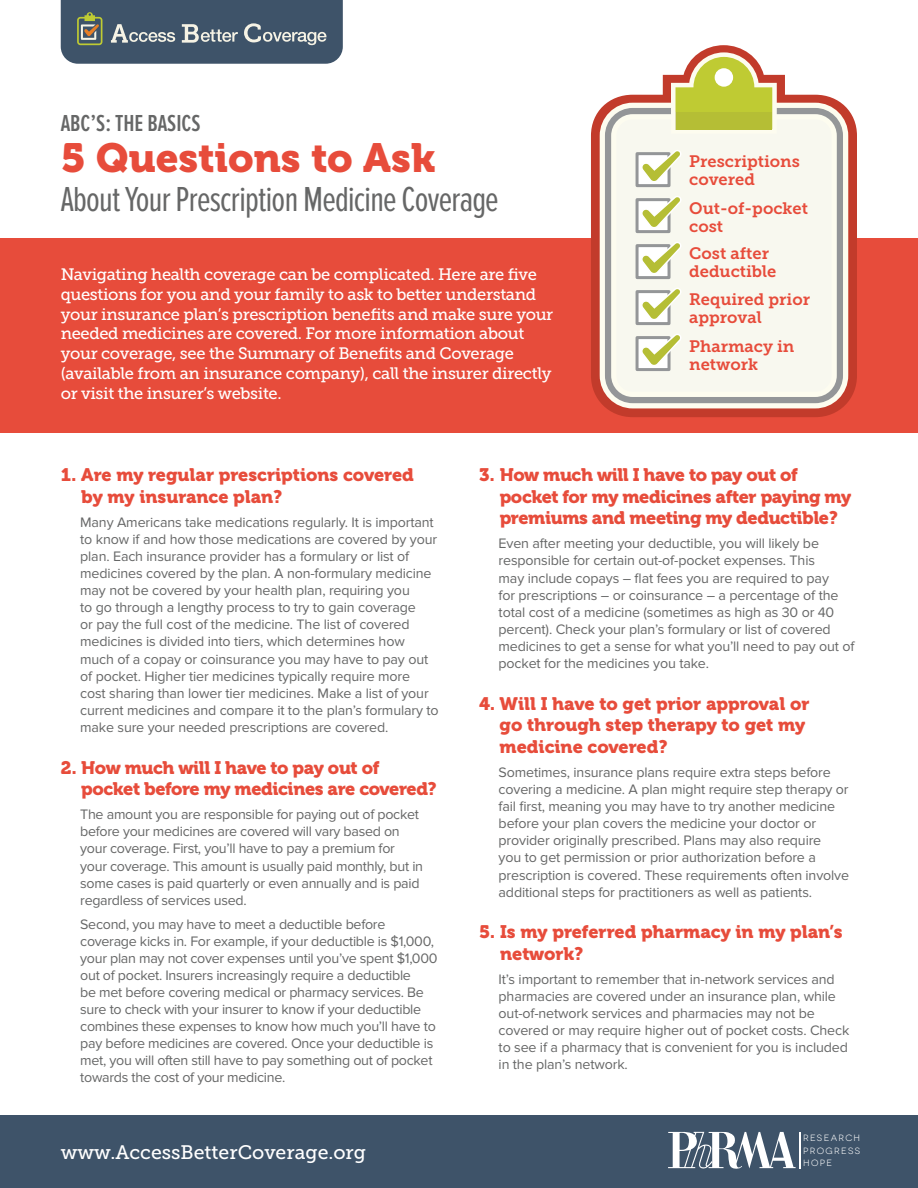
<style>
.page{position:relative;width:918px;height:1188px;background:#fff}
.page>*{position:absolute;margin:0;border:0;box-sizing:border-box;transform-origin:0 0}
.t1{font:40.5px "Museo 900";color:#e74c3b}
.t2{font:36px "Proxima Nova Ex Cn";letter-spacing:-.02em;color:#666767}
.t3{font:600 24px "Proxima Nova Ex Cn";color:#666767}
.t4{font:19.5px "Museo Slab 500";color:#fff}
.t5{font:18px/21.6px "Museo 900";color:#e74c3b}
.t6{font:18px/21.6px "Museo 900";letter-spacing:-.02em;color:#e74c3b}
.t7{font:16.5px/19.8px "Museo Slab 500";letter-spacing:-.02em;color:#fff}
.t8{font:16.5px/18px "Museo Slab 700";color:#e74c3b}
.t9{font:14.25px/17.1px "Proxima Nova";letter-spacing:-.01em;color:#666767}
.t10{font:9px/12.3px "Novecentowide";letter-spacing:.15em;color:#fff;text-align:justify}
</style>
<div class="page">
<div style="left:0;top:238px;width:918px;height:195px;background:#e74c3b"></div>
<svg style="left:61px;top:0;width:282px;height:64px"></svg>
<svg style="left:591px;top:45px;width:266px;height:372px"></svg>
<svg style="left:600px;top:103px;width:248px;height:305px;fill:#f8f8ef"></svg>
<svg style="left:671px;top:52px;width:106px;height:82px"></svg>
<div style="left:715px;top:68px;width:18px;height:19px;background:#fff;border-radius:50%"></div>
<div style="left:0;top:1116px;width:918px;height:72px;background:#3e5369"></div>
<svg style="left:636px;top:152px;width:35px;height:35px"></svg>
<svg style="left:636px;top:198px;width:35px;height:35px"></svg>
<svg style="left:636px;top:244px;width:35px;height:35px"></svg>
<svg style="left:636px;top:290px;width:35px;height:35px"></svg>
<svg style="left:636px;top:336px;width:35px;height:35px"></svg>
<svg style="left:639px;top:150px;width:44px;height:34px"></svg>
<svg style="left:639px;top:196px;width:44px;height:34px"></svg>
<svg style="left:639px;top:241px;width:44px;height:35px"></svg>
<svg style="left:639px;top:287px;width:44px;height:35px"></svg>
<svg style="left:639px;top:333px;width:44px;height:35px"></svg>
<svg style="left:668px;top:1132px;width:128px;height:37px"></svg>
<hr style="left:799px;top:1132px;width:1px;height:37px;background:#fff">
<p class="t3" style="left:61px;top:110px;width:141px">ABC’S: THE BASICS</p>
<p class="t1" style="left:61px;top:135px;width:376px">5 Questions to Ask</p>
<p class="t2" style="left:61px;top:179px;width:439px">About Your Prescription Medicine Coverage</p>
<p class="t7" style="left:61px;top:264px;width:494px">Navigating health coverage can be complicated. Here are five questions for you and your family to ask to better understand your insurance plan’s prescription benefits and make sure your needed medicines are covered. For more information about your coverage, see the Summary of Benefits and Coverage (available from an insurance company), call the insurer directly or visit the insurer’s website.</p>
<p class="t8" style="left:689px;top:153px;width:112px">Prescriptions covered</p>
<p class="t8" style="left:689px;top:199px;width:120px">Out-of-pocket cost</p>
<p class="t8" style="left:689px;top:245px;width:89px">Cost after deductible</p>
<p class="t8" style="left:689px;top:291px;width:122px">Required prior approval</p>
<p class="t8" style="left:689px;top:337px;width:107px">Pharmacy in network</p>
<p class="t5" style="left:81px;top:464px;width:334px;text-indent:-21px">1. Are my regular prescriptions covered by my insurance plan?</p>
<p class="t9" style="left:80px;top:514px;width:360px">Many Americans take medications regularly. It is important to know if and how those medications are covered by your plan. Each insurance provider has a formulary or list of medicines covered by the plan. A non-formulary medicine may not be covered by your health plan, requiring you<br>to go through a lengthy process to try to gain coverage<br>or pay the full cost of the medicine. The list of covered medicines is divided into tiers, which determines how much of a copay or coinsurance you may have to pay out of pocket. Higher tier medicines typically require more cost sharing than lower tier medicines. Make a list of your current medicines and compare it to the plan’s formulary to make sure your needed prescriptions are covered.</p>
<p class="t6" style="left:81px;top:757px;width:357px;text-indent:-20px">2. How much will I have to pay out of pocket before my medicines are covered?</p>
<p class="t9" style="left:80px;top:806px;width:344px">The amount you are responsible for paying out of pocket before your medicines are covered will vary based on your coverage. First, you’ll have to pay a premium for your coverage. This amount is usually paid monthly, but in some cases is paid quarterly or even annually and is paid regardless of services used.</p>
<p class="t9" style="left:80px;top:916px;width:359px">Second, you may have to meet a deductible before coverage kicks in. For example, if your deductible is $1,000, your plan may not cover expenses until you’ve spent $1,000 out of pocket. Insurers increasingly require a deductible<br>be met before covering medical or pharmacy services. Be sure to check with your insurer to know if your deductible combines these expenses to know how much you’ll have to pay before medicines are covered. Once your deductible is met, you will often still have to pay something out of pocket towards the cost of your medicine.</p>
<p class="t6" style="left:500px;top:464px;width:353px;text-indent:-21px">3. How much will I have to pay out of pocket for my medicines after paying my premiums and meeting my deductible?</p>
<p class="t9" style="left:499px;top:535px;width:357px">Even after meeting your deductible, you will likely be responsible for certain out-of-pocket expenses. This<br>may include copays – flat fees you are required to pay<br>for prescriptions – or coinsurance – a percentage of the total cost of a medicine (sometimes as high as 30 or 40 percent). Check your plan’s formulary or list of covered medicines to get a sense for what you’ll need to pay out of pocket for the medicines you take.</p>
<p class="t5" style="left:500px;top:693px;width:311px;text-indent:-21px">4. Will I have to get prior approval or go through step therapy to get my medicine covered?</p>
<p class="t9" style="left:499px;top:764px;width:352px">Sometimes, insurance plans require extra steps before covering a medicine. A plan might require step therapy or fail first, meaning you may have to try another medicine before your plan covers the medicine your doctor or provider originally prescribed. Plans may also require<br>you to get permission or prior authorization before a prescription is covered. These requirements often involve additional steps for practitioners as well as patients.</p>
<p class="t5" style="left:500px;top:922px;width:344px;text-indent:-21px">5. Is my preferred pharmacy in my plan’s network?</p>
<p class="t9" style="left:499px;top:971px;width:352px">It’s important to remember that in-network services and pharmacies are covered under an insurance plan, while out-of-network services and pharmacies may not be covered or may require higher out of pocket costs. Check to see if a pharmacy that is convenient for you is included in the plan’s network.</p>
<p class="t4" style="left:61px;top:1141px;width:307px">www.AccessBetterCoverage.org</p>
<p class="t10" style="left:803px;top:1132px;width:59px">RESEARCH PROGRESS HOPE</p>
</div>
